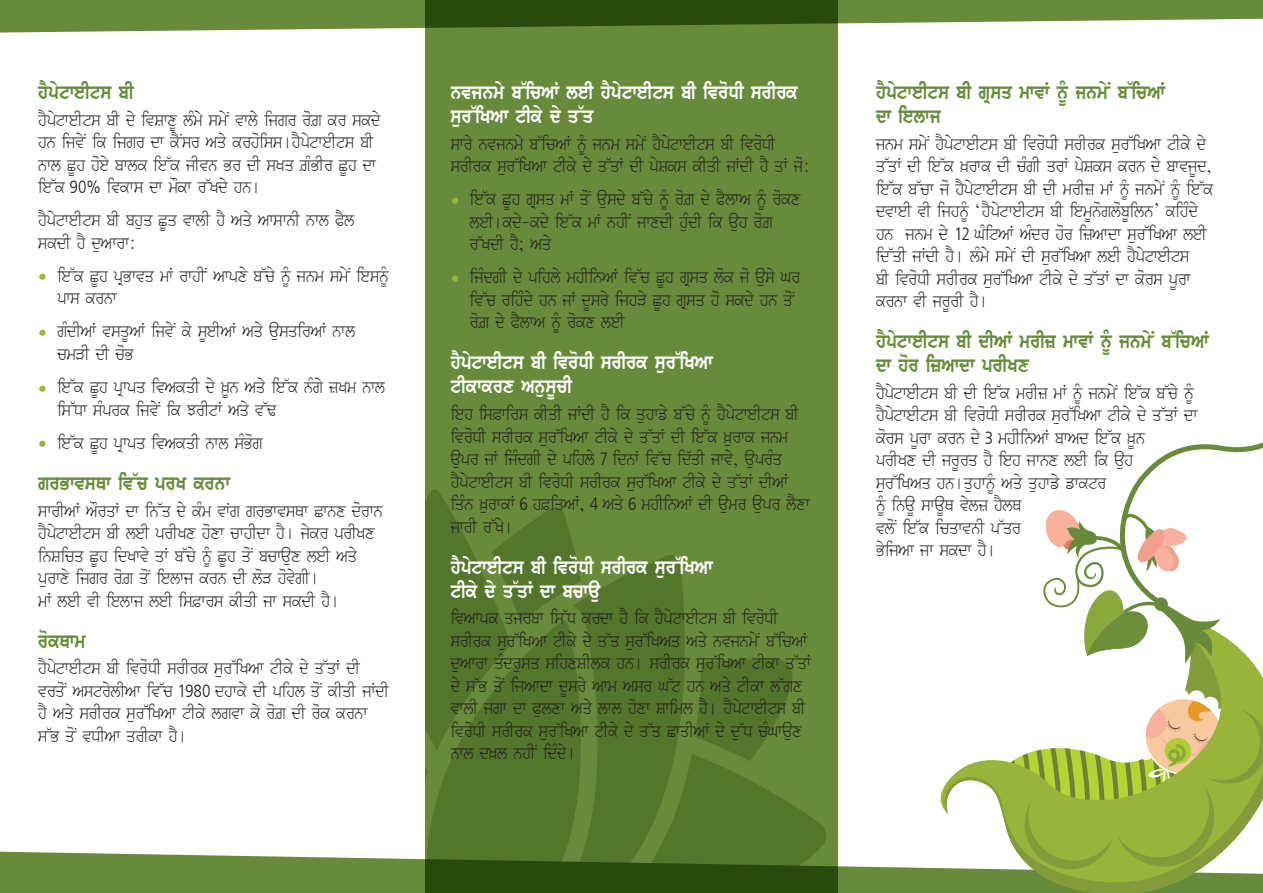
<style>
.page{position:relative;width:1263px;height:893px;background:#fff}
.page>*{position:absolute;margin:0;border:0;box-sizing:border-box;transform-origin:0 0}
.t1{font:21px/24px "Gurbani Akhar Thick";color:#fff;scale:.9 1}
.t2{font:21px/24px "Gurbani Akhar Thick";color:#688a3b;scale:.9 1}
.t3{font:300 17.7px/22.5px "Gurbani Akhar";color:#231f20;scale:.9 1}
.s1{font-family:"Frutiger LT";font-stretch:condensed}
.s2{font-family:"Frutiger LT";font-stretch:condensed;color:#99b53c}
</style>
<div class="page">
<svg style="left:0;top:852px;width:936px;height:41px;background:#7c9a55"></svg>
<svg style="left:0;top:0;width:1263px;height:33px"></svg>
<svg style="left:425px;top:0;width:413px;height:893px;background:#5f8134"></svg>
<svg style="left:936px;top:664px;width:327px;height:229px"></svg>
<svg style="left:1006px;top:684px;width:257px;height:209px;background:#88a255"></svg>
<svg style="left:943px;top:688px;width:320px;height:188px"></svg>
<svg style="left:1043px;top:442px;width:220px;height:222px"></svg>
<p class="t2" style="left:38px;top:81px;width:108px">HYPYTWEITS BI</p>
<p class="t3" style="left:38px;top:110px;width:382px">HYPYTWEITS BI DY IVSWXU LMMY SMYN VWLY IJGR ROZ KR SKDY HN IJVYN IK IJGR DW KYNSR AQY KRHOISS[HYPYTWEITS BI NWL CUH HOEY BWLK IE~K JIVN BR DI SKQ ZMBIR CUH DW IE~K <span class="s1">90%</span> IVKWS DW MOKW R~KDY HN[</p>
<p class="t3" style="left:38px;top:210px;width:353px">HYPYTWEITS BI BHUQ CUQ VWLI HY AQY AWSWNI NWL PYL<br>SKDI HY DUAWRW:</p>
<p class="t3" style="left:57px;top:266px;width:370px;text-indent:-19px"><span class="s2">•</span> IE~K CUH PRBWVQ MW RWHIN AWPXY B~CY Ƒ JNM SMYN IESƑ<br>PWS KRNW</p>
<p class="t3" style="left:57px;top:322px;width:332px;text-indent:-19px"><span class="s2">•</span> GMDIAW VSQUAW IJVYN KY SUEIAW AQY AUSQIRAW NWL<br>CMVI DI COB</p>
<p class="t3" style="left:57px;top:377px;width:366px;text-indent:-19px"><span class="s2">•</span> IE~K CUH PRWPQ IVAKQI DY ^UN AQY IE~K NMGY ZKM NWL<br>IS~DW SMPRK IJVYN IK JRITW AQY V~F</p>
<p class="t3" style="left:38px;top:433px;width:251px"><span class="s2">•</span> IE~K CUH PRWPQ IVAKQI NWL SMBOG</p>
<p class="t2" style="left:38px;top:472px;width:215px">GRBWVSQW IV~C PRK KRNW</p>
<p class="t3" style="left:38px;top:501px;width:384px">SWRIAW AORQW DW IN~Q DY KMM VWG GRBWVSQW CWNX DORWN HYPYTWEITS BI LEI PRIKX HOXW CWHIDW HY[ JYKR PRIKX INSICQ CUH IDKWVY QW B~CY Ƒ CUH QON BCWAUX LEI AQY PURWXY IJGR ROZ QON IELWJ KRN DI LOV HOVYGI[<br>MW LEI VI IELWJ LEI IS&amp;WRS KIQI JW SKDI HY[</p>
<p class="t2" style="left:38px;top:630px;width:54px">ROKQWM</p>
<p class="t3" style="left:38px;top:658px;width:391px">HYPYTWEITS BI IVRODI SRIRK SUR~IKAW TIKY DY Q~QW DI VRQON ASTRYLIAW IV~C <span class="s1">1980</span> DHWKY DI PIHL QON KIQI JWDI HY AQY SRIRK SUR~IKAW TIKY LGVW KY ROZ DI ROK KRNW S~B QON VDIAW QRIKW HY[</p>
<p class="t1" style="left:451px;top:81px;width:387px">NVJNMY B~ICAW LEI HYPYTWEITS BI IVRODI SRIRK<br>SUR~IKAW TIKY DY Q~Q</p>
<p class="t3" style="left:451px;top:134px;width:400px">SWRY NVJNMY B~ICAW Ƒ JNM SMYN HYPYTWEITS BI IVRODI<br>SRIRK SUR~IKAW TIKY DY Q~QW DI PYSKS KIQI JWDI HY QW JO:</p>
<p class="t3" style="left:470px;top:189px;width:369px;text-indent:-19px"><span class="s2">•</span> IE~K CUH GRSQ MW QON AUSDY B~CY Ƒ ROZ DY PYLWA Ƒ ROKX<br>LEI[KDY-KDY IE~K MW NHIN JWXDI HUMDI IK AUH ROZ<br>R~KDI HY; AQY</p>
<p class="t3" style="left:470px;top:267px;width:368px;text-indent:-19px"><span class="s2">•</span> IJMDGI DY PIHLY MHIINAW IV~C CUH GRSQ LOK JO AUSY GR<br>IV~C RIHMDY HN JW DUSRY IJHVY CUH GRSQ HO SKDY HN QON<br>ROZ DY PYLWA Ƒ ROKX LEI</p>
<p class="t1" style="left:451px;top:352px;width:293px">HYPYTWEITS BI IVRODI SRIRK SUR~IKAW<br>TIKWKRX ANUSUCI</p>
<p class="t3" style="left:451px;top:404px;width:400px">IEH IS&amp;WIRS KIQI JWDI HY IK QUHWFY B~CY Ƒ HYPYTWEITS BI IVRODI SRIRK SUR~IKAW TIKY DY Q~QW DI IE~K ^URWK JNM AUPR JW IJMDGI DY PIHLY <span class="s1">7</span> IDNW IV~C ID`QI JWVY, AUPRMQ HYPYTWEITS BI IVRODI SRIRK SUR~IKAW TIKY DY Q~QW DIAW IQMN ^URWKW <span class="s1">6</span> H&amp;IQAW, <span class="s1">4</span> AQY <span class="s1">6</span> MHIINAW DI AUMR AUPR LYXW JWRI R~KY[</p>
<p class="t1" style="left:451px;top:556px;width:293px">HYPYTWEITS BI IVRODI SRIRK SUR~IKAW<br>TIKY DY Q~QW DW BCWAU</p>
<p class="t3" style="left:451px;top:608px;width:402px">IVAWPK QJRBW IS~D KRDW HY IK HYPYTWEITS BI IVRODI SRIRK SUR~IKAW TIKY DY Q~Q SUR~IKAQ AQY NVJNMYN B~ICAW DUAWRW QMDRUSQ SIHXSILK HN[ SRIRK SUR~IKAW TIKW Q~QW DY S~B QON IJAWDW DUSRY AWM ASR G~T HN AQY TIKW L~GX VWLI JGW DW PULXW AQY LWL HOXW SWIML HY[ HYPYTWEITS BI IVRODI SRIRK SUR~IKAW TIKY DY Q~Q CWQIAW DY DU~D CMGWAUX NWL D^L NHIN IDMDY[</p>
<p class="t2" style="left:876px;top:81px;width:323px">HYPYTWEITS BI GRSQ MWVW Ƒ JNMYN B~ICAW<br>DW IELWJ</p>
<p class="t3" style="left:876px;top:134px;width:376px">JNM SMYN HYPYTWEITS BI IVRODI SRIRK SUR~IKAW TIKY DY Q~QW DI IE~K ^RWK DI CMGI QRW PYSKS KRN DY BWVJUD, IE~K B~CW JO HYPYTWEITS BI DI MRIZ MW Ƒ JNMYN Ƒ IE~K DVWEI VI IJHƑ ‘HYPYTWEITS BI IEMUNOGLOBUILN’ KIHMDY HN JNM DY <span class="s1">12</span> GMITAW AMDR HOR IZAWDW SUR~IKAW LEI ID~QI JWDI HY[ LMMY SMYN DI SUR~IKAW LEI HYPYTWEITS<br>BI IVRODI SRIRK SUR~IKAW TIKY DY Q~QW DW KORS PURW KRNW VI JRURI HY[</p>
<p class="t2" style="left:876px;top:331px;width:372px">HYPYTWEITS BI DIAW MRIZ MWVW Ƒ JNMYN B~ICAW<br>DW HOR IZAWDW PRIKX</p>
<p class="t3" style="left:876px;top:383px;width:359px">HYPYTWEITS BI DI IE~K MRIZ MW Ƒ JNMYN IE~K B~CY Ƒ HYPYTWEITS BI IVRODI SRIRK SUR~IKAW TIKY DY Q~QW DW KORS PURW KRN DY <span class="s1">3</span> MHIINAW BWAD IE~K ^UN<br>PRIKX DI JRURQ HY IEH JWNX LEI IK AUH<br>SUR~IKAQ HN[QUHWƑ AQY QUHWFY FWKTR<br>Ƒ INAU SWAUQ VYLZ HYLQ<br>VLON IE~K ICQWVNI P~QR<br>BYIJAW JW SKDW HY[</p>
</div>
